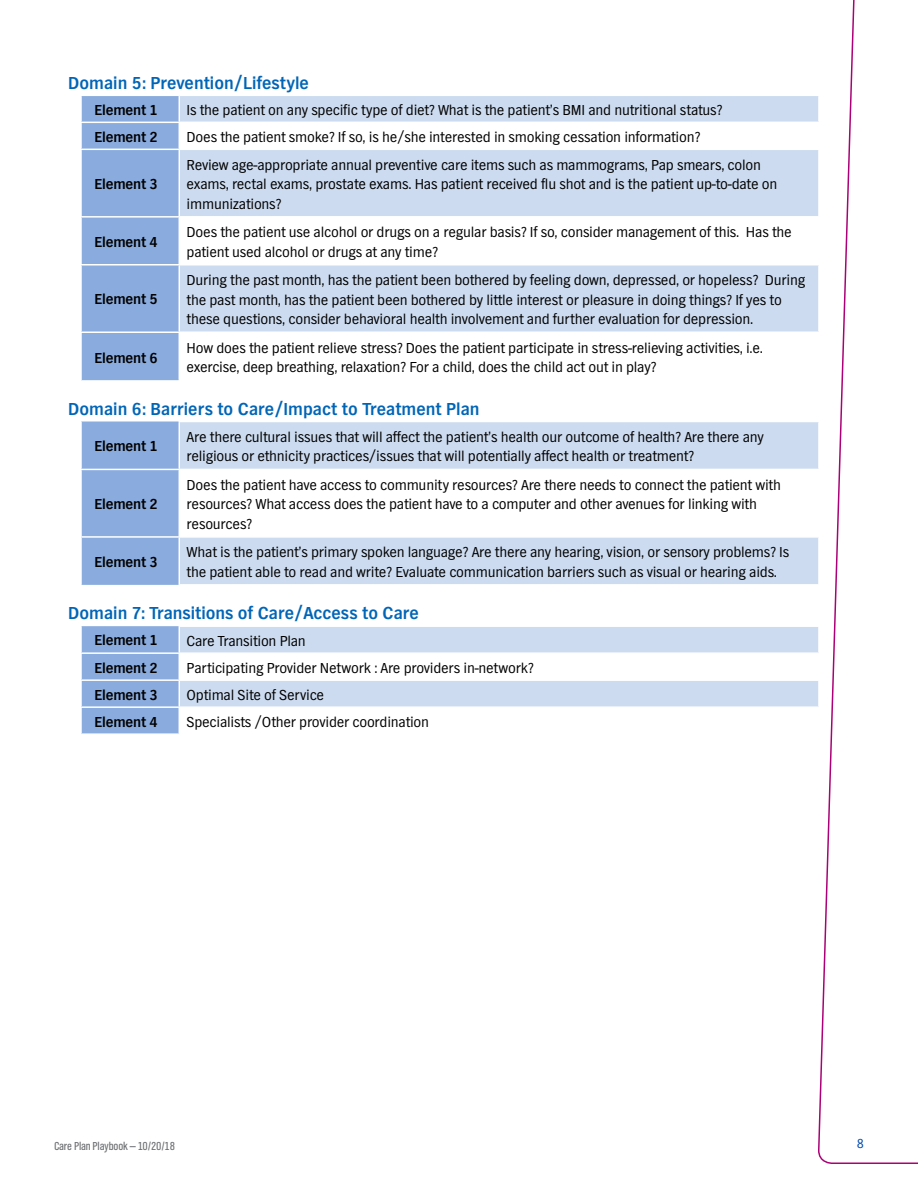
<style>
.page{position:relative;width:918px;height:1188px;background:#fff}
.page>*{position:absolute;margin:0;border:0;box-sizing:border-box;transform-origin:0 0}
.t1{font:700 18px "TV Nord EF";color:#0065b7}
.t2{font:15px/19.5px "TV Nord EF";letter-spacing:-.015em;color:#000}
.t3{font:700 15px "TV Nord EF";letter-spacing:-.015em;color:#000}
.t4{font:13.5px "TV Nord EF";color:#0049ad}
.t5{font:12px "TV Nord Cond EF";letter-spacing:-.015em;color:#6d6f72}
</style>
<div class="page">
<svg style="left:818px;top:0;width:100px;height:1164px"></svg>
<svg style="left:81px;top:96px;width:98px;height:637px;background:#99b6e1"></svg>
<div style="left:180px;top:96px;width:638px;height:26px;background:#ccdbef"></div>
<svg style="left:180px;top:150px;width:639px;height:556px;fill:#ccdbef"></svg>
<hr style="left:80px;top:96px;width:2px;height:26px;background:#fff">
<hr style="left:818px;top:96px;width:2px;height:26px;background:#fff">
<hr style="left:80px;top:122px;width:99px;height:1px;background:#fff">
<hr style="left:80px;top:123px;width:2px;height:26px;background:#fff">
<hr style="left:179px;top:122px;width:641px;height:1px;background:#fff">
<hr style="left:818px;top:123px;width:2px;height:26px;background:#fff">
<hr style="left:80px;top:149px;width:99px;height:1px;background:#fff">
<hr style="left:80px;top:150px;width:2px;height:66px;background:#fff">
<hr style="left:179px;top:149px;width:641px;height:1px;background:#fff">
<hr style="left:818px;top:150px;width:2px;height:66px;background:#fff">
<hr style="left:80px;top:216px;width:99px;height:2px;background:#fff">
<hr style="left:80px;top:218px;width:2px;height:46px;background:#fff">
<hr style="left:179px;top:216px;width:641px;height:2px;background:#fff">
<hr style="left:818px;top:218px;width:2px;height:46px;background:#fff">
<hr style="left:80px;top:264px;width:99px;height:2px;background:#fff">
<hr style="left:80px;top:266px;width:2px;height:66px;background:#fff">
<hr style="left:179px;top:264px;width:641px;height:2px;background:#fff">
<hr style="left:818px;top:266px;width:2px;height:66px;background:#fff">
<hr style="left:80px;top:332px;width:99px;height:1px;background:#fff">
<hr style="left:80px;top:333px;width:2px;height:47px;background:#fff">
<hr style="left:179px;top:332px;width:641px;height:1px;background:#fff">
<hr style="left:818px;top:333px;width:2px;height:46px;background:#fff">
<hr style="left:179px;top:379px;width:641px;height:2px;background:#fff">
<hr style="left:80px;top:422px;width:2px;height:47px;background:#fff">
<hr style="left:818px;top:422px;width:2px;height:47px;background:#fff">
<hr style="left:80px;top:469px;width:99px;height:1px;background:#fff">
<hr style="left:80px;top:470px;width:2px;height:66px;background:#fff">
<hr style="left:179px;top:469px;width:641px;height:1px;background:#fff">
<hr style="left:818px;top:470px;width:2px;height:66px;background:#fff">
<hr style="left:80px;top:536px;width:99px;height:2px;background:#fff">
<hr style="left:80px;top:538px;width:2px;height:47px;background:#fff">
<hr style="left:179px;top:536px;width:641px;height:2px;background:#fff">
<hr style="left:818px;top:538px;width:2px;height:46px;background:#fff">
<hr style="left:80px;top:626px;width:2px;height:26px;background:#fff">
<hr style="left:818px;top:627px;width:2px;height:25px;background:#fff">
<hr style="left:80px;top:652px;width:99px;height:2px;background:#fff">
<hr style="left:80px;top:654px;width:2px;height:25px;background:#fff">
<hr style="left:179px;top:652px;width:641px;height:2px;background:#fff">
<hr style="left:818px;top:654px;width:2px;height:25px;background:#fff">
<hr style="left:80px;top:679px;width:99px;height:2px;background:#fff">
<hr style="left:80px;top:681px;width:2px;height:25px;background:#fff">
<hr style="left:179px;top:679px;width:641px;height:2px;background:#fff">
<hr style="left:818px;top:681px;width:2px;height:25px;background:#fff">
<hr style="left:80px;top:706px;width:99px;height:2px;background:#fff">
<hr style="left:80px;top:708px;width:2px;height:25px;background:#fff">
<hr style="left:179px;top:706px;width:641px;height:2px;background:#fff">
<hr style="left:818px;top:708px;width:2px;height:25px;background:#fff">
<hr style="left:179px;top:733px;width:641px;height:2px;background:#fff">
<hr style="left:179px;top:625px;width:641px;height:2px;background:#fff">
<hr style="left:179px;top:421px;width:641px;height:1px;background:#fff">
<hr style="left:179px;top:95px;width:641px;height:1px;background:#fff">
<hr style="left:179px;top:584px;width:641px;height:2px;background:#fff">
<p class="t1" style="left:68px;top:73px;width:242px">Domain 5: Prevention/Lifestyle</p>
<p class="t3" style="left:94px;top:102px;width:65px">Element 1</p>
<p class="t2" style="left:187px;top:100px;width:537px">Is the patient on any specific type of diet? What is the patient’s BMI and nutritional status?</p>
<p class="t3" style="left:94px;top:129px;width:65px">Element 2</p>
<p class="t2" style="left:187px;top:127px;width:515px">Does the patient smoke? If so, is he/she interested in smoking cessation information?</p>
<p class="t3" style="left:94px;top:176px;width:65px">Element 3</p>
<p class="t2" style="left:187px;top:155px;width:592px">Review age-appropriate annual preventive care items such as mammograms, Pap smears, colon exams, rectal exams, prostate exams. Has patient received flu shot and is the patient up-to-date on immunizations?</p>
<p class="t3" style="left:94px;top:234px;width:65px">Element 4</p>
<p class="t2" style="left:187px;top:222px;width:607px">Does the patient use alcohol or drugs on a regular basis? If so, consider management of this. Has the patient used alcohol or drugs at any time?</p>
<p class="t3" style="left:94px;top:291px;width:65px">Element 5</p>
<p class="t2" style="left:187px;top:270px;width:620px">During the past month, has the patient been bothered by feeling down, depressed, or hopeless? During the past month, has the patient been bothered by little interest or pleasure in doing things? If yes to these questions, consider behavioral health involvement and further evaluation for depression.</p>
<p class="t3" style="left:94px;top:349px;width:65px">Element 6</p>
<p class="t2" style="left:187px;top:338px;width:578px">How does the patient relieve stress? Does the patient participate in stress-relieving activities, i.e. exercise, deep breathing, relaxation? For a child, does the child act out in play?</p>
<p class="t1" style="left:68px;top:399px;width:413px">Domain 6: Barriers to Care/Impact to Treatment Plan</p>
<p class="t3" style="left:94px;top:438px;width:65px">Element 1</p>
<p class="t2" style="left:187px;top:427px;width:579px">Are there cultural issues that will affect the patient’s health our outcome of health? Are there any religious or ethnicity practices/issues that will potentially affect health or treatment?</p>
<p class="t3" style="left:94px;top:496px;width:65px">Element 2</p>
<p class="t2" style="left:187px;top:475px;width:596px">Does the patient have access to community resources? Are there needs to connect the patient with resources? What access does the patient have to a computer and other avenues for linking with resources?</p>
<p class="t3" style="left:94px;top:554px;width:65px">Element 3</p>
<p class="t2" style="left:187px;top:542px;width:604px">What is the patient’s primary spoken language? Are there any hearing, vision, or sensory problems? Is the patient able to read and write? Evaluate communication barriers such as visual or hearing aids.</p>
<p class="t1" style="left:68px;top:604px;width:352px">Domain 7: Transitions of Care/Access to Care</p>
<p class="t3" style="left:94px;top:632px;width:65px">Element 1</p>
<p class="t2" style="left:187px;top:631px;width:121px">Care Transition Plan</p>
<p class="t3" style="left:94px;top:659px;width:65px">Element 2</p>
<p class="t2" style="left:187px;top:658px;width:349px">Participating Provider Network : Are providers in-network?</p>
<p class="t3" style="left:94px;top:686px;width:65px">Element 3</p>
<p class="t2" style="left:187px;top:685px;width:139px">Optimal Site of Service</p>
<p class="t3" style="left:94px;top:713px;width:65px">Element 4</p>
<p class="t2" style="left:187px;top:712px;width:244px">Specialists /Other provider coordination</p>
<p class="t5" style="left:54px;top:1140px;width:123px">Care Plan Playbook — 10/20/18</p>
<p class="t4" style="left:857px;top:1136px;width:9px">8</p>
</div>
